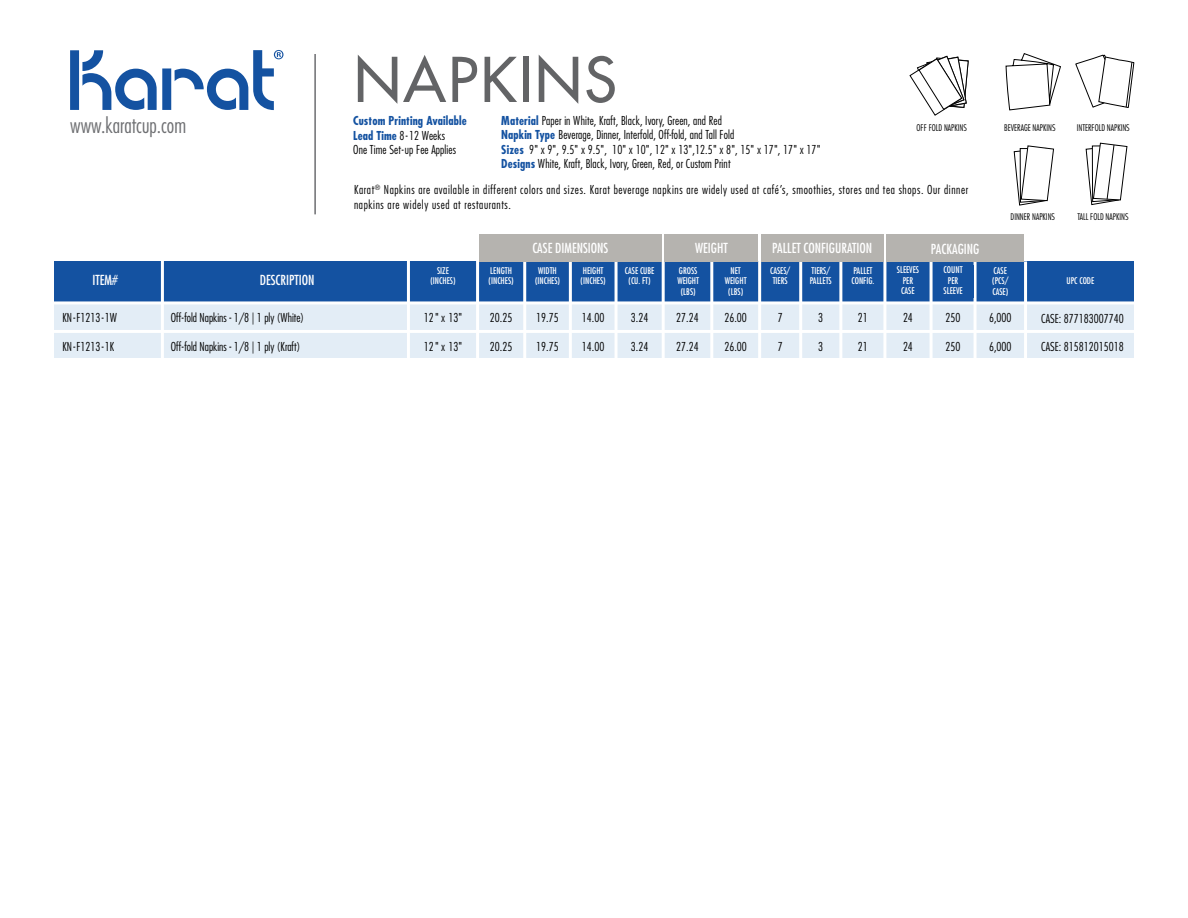
<style>
.page{position:relative;width:1188px;height:918px;background:#fff}
.page>*{position:absolute;margin:0;border:0;box-sizing:border-box;transform-origin:0 0}
.t1{font:500 60px "Futura Std";letter-spacing:.04em;color:#636466}
.t2{font:300 condensed 21px "Futura Std";color:#6e6f72}
.t3{font:condensed 13.5px "Futura Std";color:#fff}
.t4{font:300 condensed 12px/14.4px "Futura Std";letter-spacing:.01em;color:#000}
.t5{font:300 condensed 12px/14.4px "Futura Std";letter-spacing:.05em;color:#000}
.t6{font:condensed 9px/10.8px "Futura Std";color:#fff;text-align:center}
.t7{font:300 condensed 9px "Futura Std";color:#000}
.s1{font-weight:700;color:#1452a1}
</style>
<div class="page">
<svg style="left:70px;top:50px;width:214px;height:60px"></svg>
<hr style="left:314px;top:54px;width:2px;height:160px;background:#6d6e71">
<div style="left:54px;top:261px;width:1080px;height:612px;background:#e3edf6"></div>
<div style="left:54px;top:261px;width:1080px;height:41px;background:#1452a1"></div>
<hr style="left:161px;top:261px;width:3px;height:612px;background:#fff">
<hr style="left:407px;top:261px;width:3px;height:612px;background:#fff">
<hr style="left:476px;top:261px;width:3px;height:612px;background:#fff">
<hr style="left:523px;top:261px;width:3px;height:612px;background:#fff">
<hr style="left:569px;top:261px;width:3px;height:612px;background:#fff">
<hr style="left:615px;top:261px;width:3px;height:612px;background:#fff">
<hr style="left:662px;top:261px;width:3px;height:612px;background:#fff">
<hr style="left:710px;top:261px;width:3px;height:612px;background:#fff">
<hr style="left:758px;top:261px;width:3px;height:612px;background:#fff">
<hr style="left:799px;top:261px;width:3px;height:612px;background:#fff">
<hr style="left:839px;top:261px;width:3px;height:612px;background:#fff">
<hr style="left:883px;top:261px;width:3px;height:612px;background:#fff">
<hr style="left:930px;top:261px;width:3px;height:612px;background:#fff">
<hr style="left:974px;top:261px;width:3px;height:612px;background:#fff">
<hr style="left:1024px;top:261px;width:3px;height:613px;background:#fff">
<hr style="left:47px;top:301px;width:1095px;height:3px;background:#fff">
<hr style="left:47px;top:330px;width:1095px;height:3px;background:#fff">
<div style="left:479px;top:234px;width:183px;height:27px;background:#b5b3af"></div>
<div style="left:761px;top:234px;width:122px;height:27px;background:#b5b3af"></div>
<div style="left:886px;top:234px;width:138px;height:27px;background:#b5b3af"></div>
<div style="left:665px;top:234px;width:93px;height:27px;background:#b5b3af"></div>
<svg style="left:910px;top:56px;width:58px;height:59px"></svg>
<svg style="left:1006px;top:53px;width:55px;height:57px"></svg>
<svg style="left:1014px;top:146px;width:40px;height:59px"></svg>
<svg style="left:1086px;top:143px;width:41px;height:62px"></svg>
<svg style="left:1076px;top:54px;width:58px;height:54px"></svg>
<div style="left:48px;top:358px;width:1104px;height:540px;background:#fff"></div>
<h2 class="t2" style="left:70px;top:113px;width:118px">www.karatcup.com</h2>
<h1 class="t1" style="left:354px;top:42px;width:264px">NAPKINS</h1>
<p class="t4" style="left:353px;top:114px;width:115px"><span class="s1">Custom Printing Available<br>Lead Time</span> 8-12 Weeks<br>One Time Set-up Fee Applies</p>
<p class="t4" style="left:501px;top:113px;width:321px"><span class="s1">Material</span> Paper in White, Kraft, Black, Ivory, Green, and Red<br><span class="s1">Napkin Type</span> Beverage, Dinner, Interfold, Off-fold, and Tall Fold<br><span class="s1">Sizes</span> 9" x 9", 9.5" x 9.5", 10" x 10", 12" x 13",12.5" x 8", 15" x 17", 17" x 17" <span class="s1">Designs</span> White, Kraft, Black, Ivory, Green, Red, or Custom Print</p>
<p class="t7" style="left:917px;top:122px;width:52px">OFF FOLD NAPKINS</p>
<p class="t5" style="left:354px;top:183px;width:616px">Karat<sup>®</sup> Napkins are available in different colors and sizes. Karat beverage napkins are widely used at café’s, smoothies, stores and tea shops. Our dinner napkins are widely used at restaurants.</p>
<p class="t3" style="left:695px;top:240px;width:34px">WEIGHT</p>
<p class="t3" style="left:532px;top:240px;width:78px">CASE DIMENSIONS</p>
<p class="t3" style="left:772px;top:240px;width:101px">PALLET CONFIGURATION</p>
<p class="t3" style="left:931px;top:240px;width:50px">PACKAGING</p>
<p class="t7" style="left:1004px;top:122px;width:53px">BEVERAGE NAPKINS</p>
<p class="t7" style="left:1077px;top:122px;width:55px">INTERFOLD NAPKINS</p>
<p class="t7" style="left:1011px;top:211px;width:46px">DINNER NAPKINS</p>
<p class="t7" style="left:1077px;top:211px;width:53px">TALL FOLD NAPKINS</p>
<p class="t6" style="left:430px;top:265px;width:27px">SIZE (INCHES)</p>
<p class="t6" style="left:897px;top:264px;width:24px">SLEEVES<br>PER<br>CASE</p>
<p class="t6" style="left:944px;top:264px;width:21px">COUNT<br>PER<br>SLEEVE</p>
<p class="t6" style="left:432px;top:265px;width:23px">WE GHT</p>
<p class="t6" style="left:489px;top:265px;width:27px;text-align:left">LENGTH (INCHES)</p>
<p class="t6" style="left:535px;top:265px;width:27px">WIDTH (INCHES)</p>
<p class="t6" style="left:581px;top:265px;width:27px;text-align:left">HEIGHT (INCHES)</p>
<p class="t6" style="left:625px;top:265px;width:31px">CASE CUBE (CU. FT)</p>
<p class="t6" style="left:677px;top:265px;width:23px">GROSS<br>WEIGHT (LBS)</p>
<p class="t6" style="left:725px;top:265px;width:23px">NET<br>WEIGHT (LBS)</p>
<p class="t6" style="left:770px;top:265px;width:22px;text-align:left">CASES/<br>TIERS</p>
<p class="t6" style="left:810px;top:265px;width:24px;text-align:left">TIERS/<br>PALLETS</p>
<p class="t6" style="left:851px;top:265px;width:24px;text-align:left">PALLET<br>CONFIG.</p>
<p class="t6" style="left:897px;top:265px;width:24px">COUNT/<br>BAG</p>
<p class="t6" style="left:944px;top:265px;width:20px;text-align:left">BAGS/<br>CASE</p>
<p class="t6" style="left:992px;top:265px;width:18px;text-align:left">CASE (PCS/<br>CASE)</p>
<p class="t3" style="left:92px;top:272px;width:27px">ITEM#</p>
<p class="t3" style="left:260px;top:272px;width:56px">DESCRIPTION</p>
<p class="t6" style="left:1067px;top:276px;width:29px">UPC CODE</p>
<p class="t4" style="left:62px;top:311px;width:56px">KN-F1213-1W</p>
<p class="t4" style="left:171px;top:311px;width:135px">Off-fold Napkins - 1/8 | 1 ply (White)</p>
<p class="t4" style="left:424px;top:311px;width:40px">12" x 13"</p>
<p class="t4" style="left:490px;top:311px;width:24px">20.25</p>
<p class="t4" style="left:536px;top:311px;width:24px">19.75</p>
<p class="t4" style="left:582px;top:311px;width:24px">14.00</p>
<p class="t4" style="left:631px;top:311px;width:19px">3.24</p>
<p class="t4" style="left:676px;top:311px;width:24px">27.24</p>
<p class="t4" style="left:724px;top:311px;width:24px">26.00</p>
<p class="t4" style="left:778px;top:311px;width:6px">7</p>
<p class="t4" style="left:818px;top:311px;width:6px">3</p>
<p class="t4" style="left:858px;top:311px;width:11px">21</p>
<p class="t4" style="left:903px;top:311px;width:11px">24</p>
<p class="t4" style="left:946px;top:311px;width:16px">250</p>
<p class="t4" style="left:989px;top:311px;width:24px">6,000</p>
<p class="t4" style="left:1041px;top:311px;width:84px">CASE: 877183007740</p>
<p class="t4" style="left:62px;top:339px;width:53px">KN-F1213-1K</p>
<p class="t4" style="left:171px;top:339px;width:131px">Off-fold Napkins - 1/8 | 1 ply (Kraft)</p>
<p class="t4" style="left:424px;top:339px;width:40px">12" x 13"</p>
<p class="t4" style="left:490px;top:339px;width:24px">20.25</p>
<p class="t4" style="left:536px;top:339px;width:24px">19.75</p>
<p class="t4" style="left:582px;top:339px;width:24px">14.00</p>
<p class="t4" style="left:631px;top:339px;width:19px">3.24</p>
<p class="t4" style="left:676px;top:339px;width:24px">27.24</p>
<p class="t4" style="left:724px;top:339px;width:24px">26.00</p>
<p class="t4" style="left:778px;top:339px;width:6px">7</p>
<p class="t4" style="left:818px;top:339px;width:6px">3</p>
<p class="t4" style="left:858px;top:339px;width:11px">21</p>
<p class="t4" style="left:903px;top:339px;width:11px">24</p>
<p class="t4" style="left:946px;top:339px;width:16px">250</p>
<p class="t4" style="left:989px;top:339px;width:24px">6,000</p>
<p class="t4" style="left:1041px;top:340px;width:84px">CASE: 815812015018</p>
</div>
